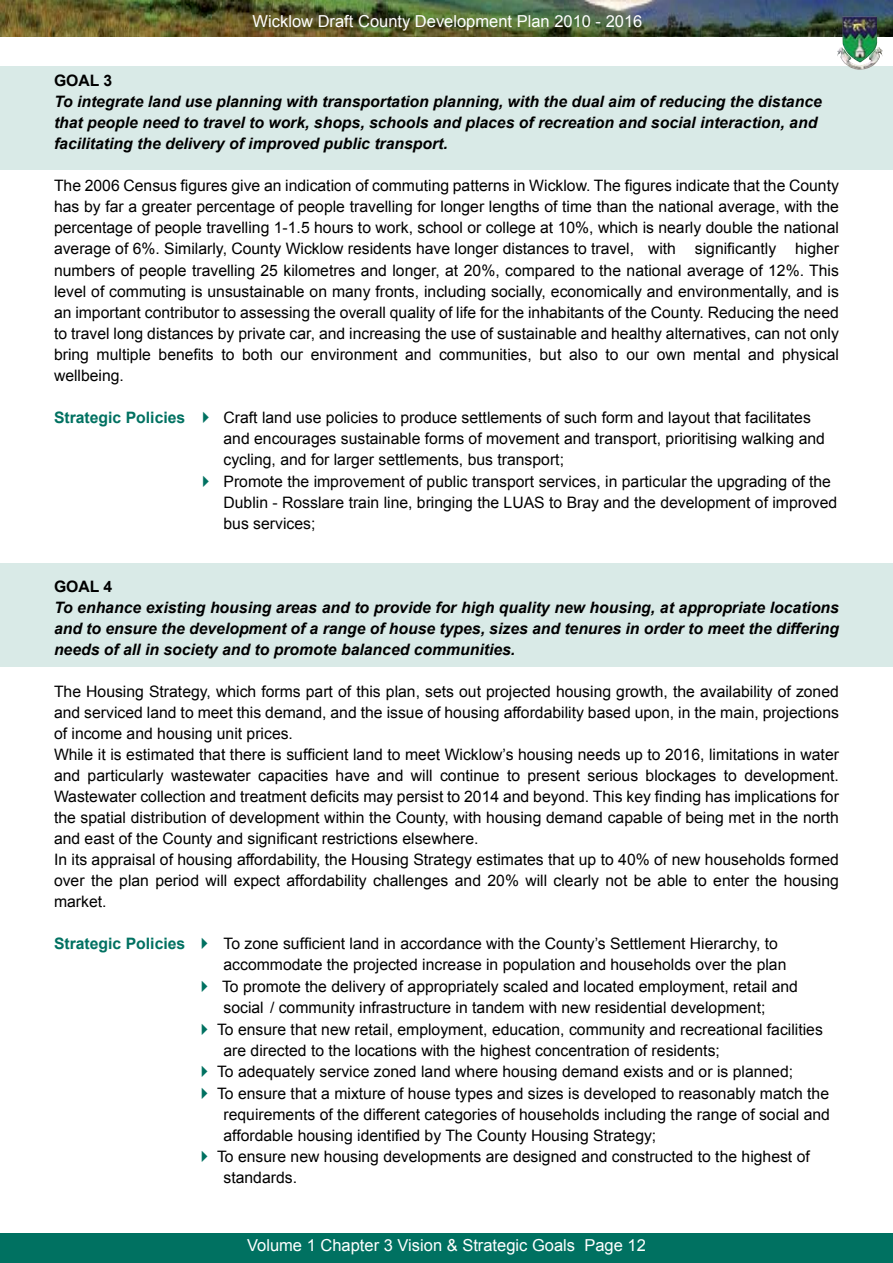
<style>
.page{position:relative;width:893px;height:1263px;background:#fff}
.page>*{position:absolute;margin:0;border:0;box-sizing:border-box;transform-origin:0 0}
.t1{font:16.5px "Arial";color:#fff}
.t2{font:16.5px "Times";color:#fff}
.t3{font:15.75px/21px "Arial";color:#000}
.t4{font:italic 700 15.75px/21px "Arial";color:#000}
.t5{font:700 15.75px "Arial";color:#000}
.s1{font-weight:700;color:#007161}
.s2{color:#007161}
</style>
<div class="page">
<img style="left:0;top:0;width:893px;height:37px">
<div style="left:0;top:1233px;width:893px;height:30px;background:#007161"></div>
<div style="left:0;top:564px;width:893px;height:103px;background:#d9eae7"></div>
<div style="left:0;top:66px;width:893px;height:103px;background:#d9eae7"></div>
<img style="left:837px;top:16px;width:46px;height:54px">
<p class="t1" style="left:253px;top:12px;width:391px">Wicklow Draft County Development Plan 2010 - 2016</p>
<p class="t5" style="left:54px;top:72px;width:60px">GOAL 3</p>
<p class="t4" style="left:54px;top:91px;width:769px">To integrate land use planning with transportation planning, with the dual aim of reducing the distance that people need to travel to work, shops, schools and places of recreation and social interaction, and facilitating the delivery of improved public transport.</p>
<p class="t3" style="left:54px;top:175px;width:786px;text-align:justify">The 2006 Census figures give an indication of commuting patterns in Wicklow. The figures indicate that the County has by far a greater percentage of people travelling for longer lengths of time than the national average, with the percentage of people travelling 1-1.5 hours to work, school or college at 10%, which is nearly double the national average of 6%. Similarly, County Wicklow residents have longer distances to travel, with significantly higher numbers of people travelling 25 kilometres and longer, at 20%, compared to the national average of 12%. This level of commuting is unsustainable on many fronts, including socially, economically and environmentally, and is an important contributor to assessing the overall quality of life for the inhabitants of the County. Reducing the need to travel long distances by private car, and increasing the use of sustainable and healthy alternatives, can not only bring multiple benefits to both our environment and communities, but also to our own mental and physical wellbeing.</p>
<p class="t3" style="left:223px;top:407px;width:603px;text-indent:-169px"><span class="s1">Strategic Policies</span> <span class="s2">✔</span> Craft land use policies to produce settlements of such form and layout that facilitates and encourages sustainable forms of movement and transport, prioritising walking and cycling, and for larger settlements, bus transport;</p>
<p class="t3" style="left:223px;top:471px;width:615px;text-indent:-27px"><span class="s2">✔</span> Promote the improvement of public transport services, in particular the upgrading of the<br>Dublin - Rosslare train line, bringing the LUAS to Bray and the development of improved bus services;</p>
<p class="t5" style="left:54px;top:577px;width:60px">GOAL 4</p>
<p class="t4" style="left:54px;top:597px;width:786px;text-align:justify">To enhance existing housing areas and to provide for high quality new housing, at appropriate locations and to ensure the development of a range of house types, sizes and tenures in order to meet the differing needs of all in society and to promote balanced communities.</p>
<p class="t3" style="left:54px;top:681px;width:786px">The Housing Strategy, which forms part of this plan, sets out projected housing growth, the availability of zoned and serviced land to meet this demand, and the issue of housing affordability based upon, in the main, projections of income and housing unit prices.<br>While it is estimated that there is sufficient land to meet Wicklow’s housing needs up to 2016, limitations in water and particularly wastewater capacities have and will continue to present serious blockages to development.<br>Wastewater collection and treatment deficits may persist to 2014 and beyond. This key finding has implications for the spatial distribution of development within the County, with housing demand capable of being met in the north and east of the County and significant restrictions elsewhere.<br>In its appraisal of housing affordability, the Housing Strategy estimates that up to 40% of new households formed over the plan period will expect affordability challenges and 20% will clearly not be able to enter the housing market.</p>
<p class="t3" style="left:224px;top:933px;width:564px;text-indent:-170px"><span class="s1">Strategic Policies</span> <span class="s2">✔</span> To zone sufficient land in accordance with the County’s Settlement Hierarchy, to accommodate the projected increase in population and households over the plan</p>
<p class="t3" style="left:195px;top:976px;width:605px;text-align:center"><span class="s2">✔</span> To promote the delivery of appropriately scaled and located employment, retail and social / community infrastructure in tandem with new residential development;</p>
<p class="t3" style="left:224px;top:1018px;width:601px;text-indent:-29px"><span class="s2">✔</span> To ensure that new retail, employment, education, community and recreational facilities are directed to the locations with the highest concentration of residents;</p>
<p class="t3" style="left:195px;top:1061px;width:600px"><span class="s2">✔</span> To adequately service zoned land where housing demand exists and or is planned;</p>
<p class="t3" style="left:224px;top:1083px;width:608px;text-align:justify;text-indent:-29px"><span class="s2">✔</span> To ensure that a mixture of house types and sizes is developed to reasonably match the requirements of the different categories of households including the range of social and affordable housing identified by The County Housing Strategy;</p>
<p class="t3" style="left:224px;top:1146px;width:588px;text-indent:-29px"><span class="s2">✔</span> To ensure new housing developments are designed and constructed to the highest of standards.</p>
<p class="t1" style="left:247px;top:1236px;width:400px">Volume 1 Chapter 3 Vision &amp; Strategic Goals Page 12</p>
<p class="t2" style="left:424px;top:1229px;width:46px">Page 1</p>
</div>
